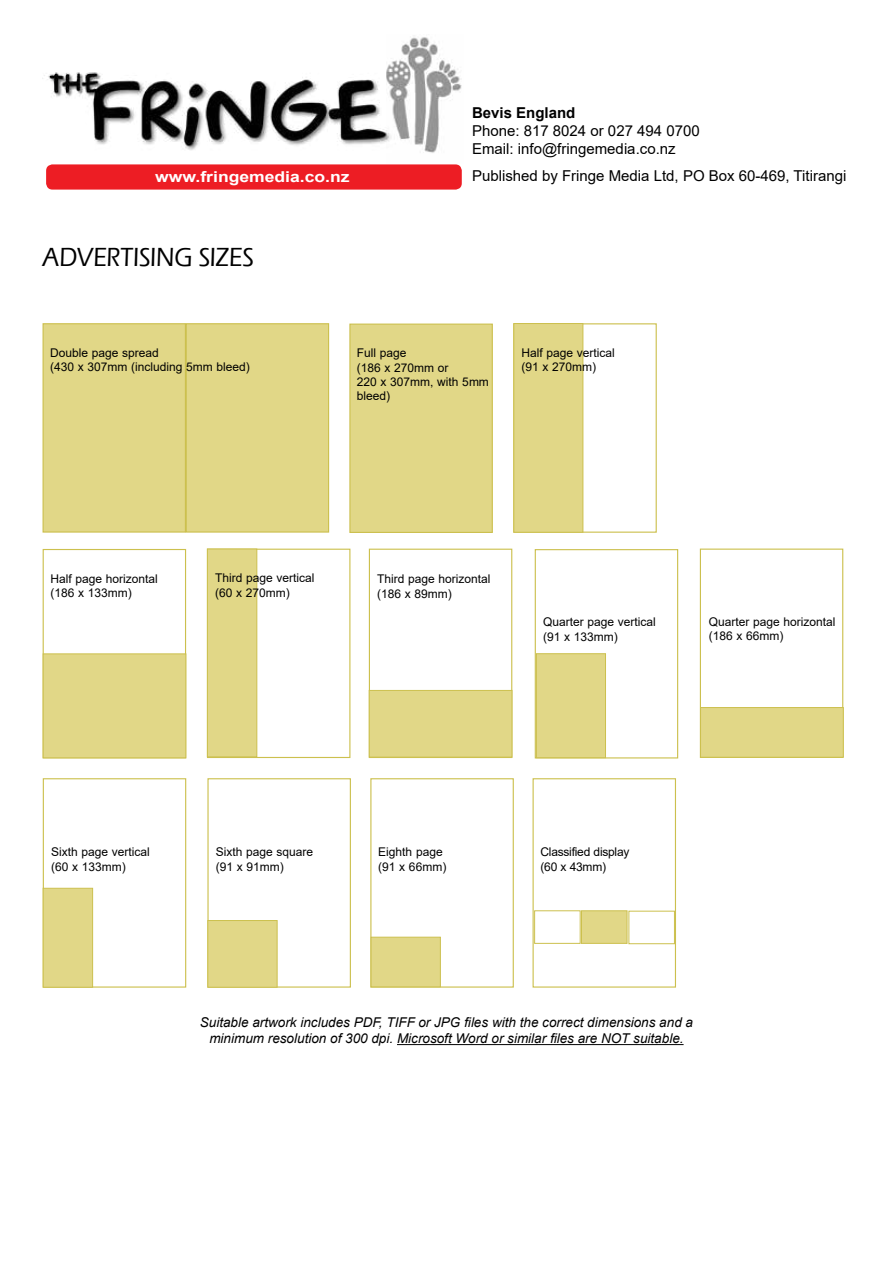
<style>
.page{position:relative;width:893px;height:1263px;background:#fff}
.page>*{position:absolute;margin:0;border:0;box-sizing:border-box;transform-origin:0 0}
.t1{font:500 27px "Eras ITC";letter-spacing:-.005em;color:#000;scale:.9 1}
.t2{font:15px/18px "Arial";color:#000}
.t3{font:700 15px "Arial";color:#fff;scale:1.17 1}
.t4{font:700 15px "Arial";color:#000}
.t5{font:italic 13.5px/16.2px "Arial";color:#000;text-align:center}
.t6{font:12px/14.4px "Arial";color:#000}
.t7{font:12px/14.4px "Arial";letter-spacing:-.02em;color:#000}
</style>
<div class="page">
<div style="left:535px;top:549px;width:143px;height:209px;border:1px solid #ccc04e"></div>
<div style="left:700px;top:549px;width:143px;height:209px;border:1px solid #ccc04e"></div>
<div style="left:513px;top:323px;width:144px;height:210px;border:1px solid #ccc04e"></div>
<div style="left:207px;top:549px;width:143px;height:209px;border:1px solid #ccc04e"></div>
<div style="left:369px;top:549px;width:143px;height:209px;border:1px solid #ccc04e"></div>
<div style="left:43px;top:778px;width:143px;height:209px;border:1px solid #ccc04e"></div>
<div style="left:43px;top:549px;width:143px;height:209px;border:1px solid #ccc04e"></div>
<div style="left:370px;top:778px;width:144px;height:209px;border:1px solid #ccc04e"></div>
<div style="left:533px;top:778px;width:143px;height:209px;border:1px solid #ccc04e"></div>
<div style="left:369px;top:690px;width:143px;height:67px;background:#e1d787;border:1px solid #ccc04e"></div>
<div style="left:513px;top:323px;width:70px;height:210px;background:#e1d787;border:1px solid #ccc04e"></div>
<div style="left:43px;top:888px;width:50px;height:99px;background:#e1d787;border:1px solid #ccc04e"></div>
<div style="left:207px;top:549px;width:50px;height:208px;background:#e1d787;border:1px solid #ccc04e"></div>
<div style="left:43px;top:653px;width:143px;height:105px;background:#e1d787;border:1px solid #ccc04e"></div>
<div style="left:536px;top:653px;width:70px;height:105px;background:#e1d787;border:1px solid #ccc04e"></div>
<div style="left:700px;top:707px;width:144px;height:51px;background:#e1d787;border:1px solid #ccc04e"></div>
<div style="left:371px;top:937px;width:70px;height:50px;background:#e1d787;border:1px solid #ccc04e"></div>
<div style="left:349px;top:324px;width:144px;height:209px;background:#e1d787;border:1px solid #ccc04e"></div>
<div style="left:534px;top:910px;width:46px;height:34px;border:1px solid #ccc04e"></div>
<div style="left:581px;top:910px;width:46px;height:34px;background:#e1d787;border:1px solid #ccc04e"></div>
<div style="left:629px;top:911px;width:46px;height:33px;border:1px solid #ccc04e"></div>
<div style="left:43px;top:323px;width:143px;height:210px;background:#e1d787;border:1px solid #ccc04e"></div>
<div style="left:186px;top:323px;width:143px;height:210px;background:#e1d787;border:1px solid #ccc04e"></div>
<hr style="left:397px;top:1044px;width:287px;height:1px;background:#000">
<img style="left:388px;top:37px;width:74px;height:116px">
<img style="left:44px;top:65px;width:347px;height:88px">
<div style="left:46px;top:164px;width:416px;height:26px;background:#ed1d24;border-radius:6px"></div>
<div style="left:207px;top:778px;width:144px;height:209px;border:1px solid #ccc04e"></div>
<div style="left:207px;top:920px;width:70px;height:67px;background:#e1d787;border:1px solid #ccc04e"></div>
<p class="t4" style="left:472px;top:102px;width:105px">Bevis England</p>
<p class="t2" style="left:472px;top:122px;width:229px">Phone: 817 8024 or 027 494 0700<br>Email: info@fringemedia.co.nz</p>
<p class="t3" style="left:155px;top:166px;width:168px">www.fringemedia.co.nz</p>
<p class="t2" style="left:472px;top:166px;width:376px">Published by Fringe Media Ltd, PO Box 60-469, Titirangi</p>
<h1 class="t1" style="left:43px;top:242px;width:237px">ADVERTISING SIZES</h1>
<p class="t6" style="left:50px;top:345px;width:201px">Double page spread<br>(430 x 307mm (including 5mm bleed)</p>
<p class="t6" style="left:357px;top:346px;width:134px">Full page<br>(186 x 270mm or<br>220 x 307mm, with 5mm bleed)</p>
<p class="t6" style="left:521px;top:345px;width:95px">Half page vertical (91 x 270mm)</p>
<p class="t6" style="left:51px;top:571px;width:109px">Half page horizontal (186 x 133mm)</p>
<p class="t6" style="left:215px;top:571px;width:101px">Third page vertical (60 x 270mm)</p>
<p class="t6" style="left:377px;top:572px;width:115px">Third page horizontal (186 x 89mm)</p>
<p class="t6" style="left:543px;top:615px;width:114px">Quarter page vertical (91 x 133mm)</p>
<p class="t6" style="left:709px;top:614px;width:128px">Quarter page horizontal (186 x 66mm)</p>
<p class="t6" style="left:51px;top:845px;width:100px">Sixth page vertical (60 x 133mm)</p>
<p class="t7" style="left:540px;top:845px;width:90px">Classified display (60 x 43mm)</p>
<p class="t6" style="left:216px;top:845px;width:99px">Sixth page square (91 x 91mm)</p>
<p class="t6" style="left:378px;top:845px;width:70px">Eighth page (91 x 66mm)</p>
<p class="t5" style="left:200px;top:1014px;width:495px">Suitable artwork includes PDF, TIFF or JPG files with the correct dimensions and a minimum resolution of 300 dpi. Microsoft Word or similar files are NOT suitable.</p>
</div>
